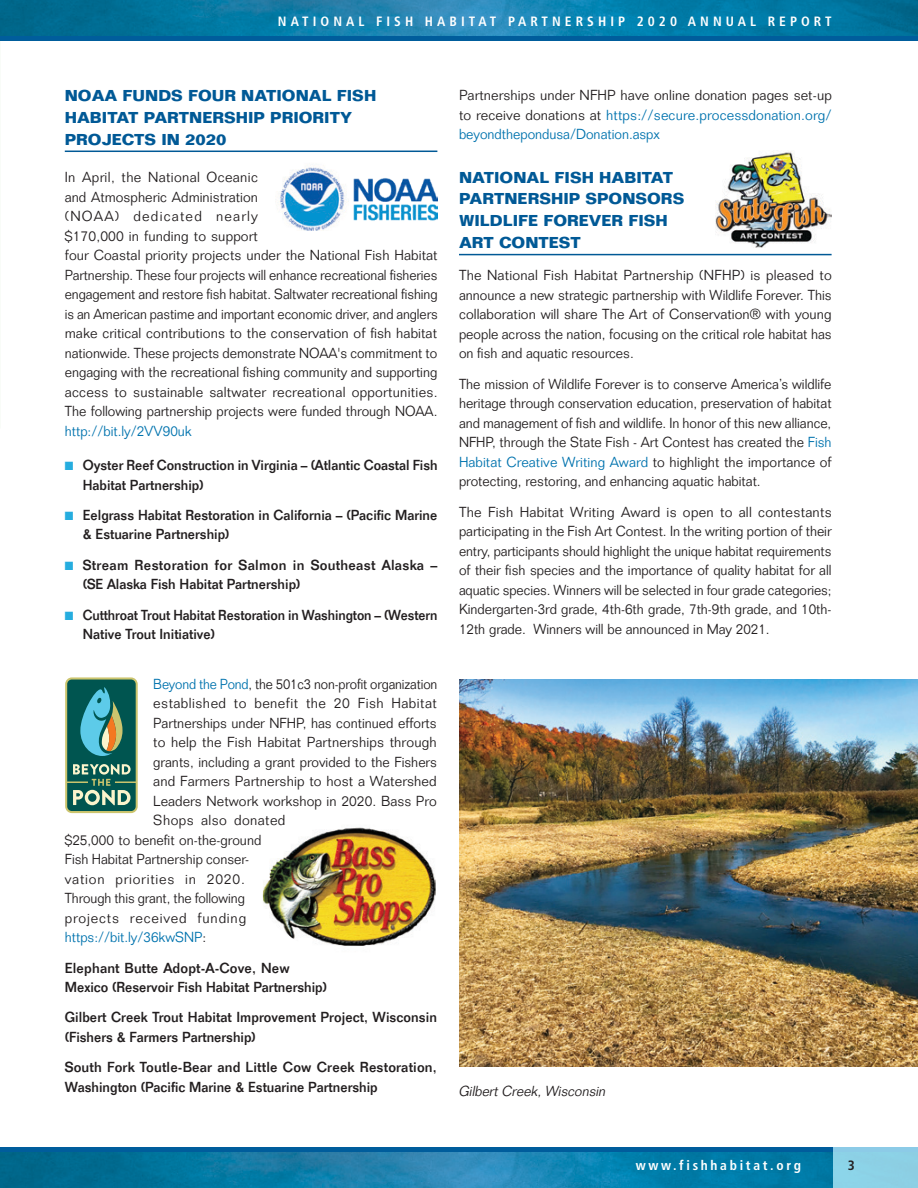
<style>
.page{position:relative;width:918px;height:1188px;background:#fff}
.page>*{position:absolute;margin:0;border:0;box-sizing:border-box;transform-origin:0 0}
.Header_Lvl2{font:700 15.45px/21.8px "Folio Std";color:#005996}
.BodyText{font:300 14.25px/19.5px "Folio Std";color:#231f20;text-align:justify}
.BodyText-2{font:300 14.25px/19.5px "Folio Std";color:#231f20;text-align:justify;scale:.95 1}
.BodyText-3{font:500 14.25px/19.5px "Folio Std";color:#231f20}
.BodyText-4{font:500 14.25px/19.5px "Folio Std";color:#231f20;scale:.95 1}
.BodyText-5{font:500 14.25px/19.5px "Folio Std";color:#231f20;scale:.96 1}
.BodyText-6{font:500 14.25px/19.5px "Folio Std";letter-spacing:.02em;color:#231f20}
.BodyText-7{font:500 14.25px/19.5px "Folio Std";color:#231f20;scale:.93 1}
.BodyText-8{font:300 14.25px "Folio Std";color:#231f20;scale:.92 1}
.BodyText-9{font:300 14.25px "Folio Std";letter-spacing:.035em;color:#231f20}
.BodyText-10{font:300 14.25px "Folio Std";color:#231f20;scale:.94 1}
.BodyText-11{font:300 14.25px "Folio Std";letter-spacing:.055em;color:#231f20}
.BodyText-12{font:300 14.25px "Folio Std";letter-spacing:.06em;color:#231f20}
.BodyText-13{font:300 14.25px "Folio Std";color:#0073ae;scale:.95 1}
.Photo_Caption{font:italic 300 14.25px "Folio Std";color:#231f20;scale:.95 1}
.BodyText-14{font:300 14.25px "Folio Std";letter-spacing:.03em;color:#231f20}
.t1{font:700 condensed 13.5px "Frutiger LT Std";letter-spacing:.3em;color:#fff}
.t2{font:700 condensed 13.5px "Frutiger LT Std";letter-spacing:.2em;color:#fff}
.t3{font:700 condensed 13.5px "Frutiger LT Std";color:#231f20}
.s1{color:#0073ae}
.s2{color:#26addf}
.s3{color:#231f20}
</style>
<div class="page">
<hr style="left:65px;top:151px;width:372px;height:1px;background:#005996">
<img style="left:275px;top:167px;width:162px;height:63px">
<svg style="left:65px;top:677px;width:73px;height:136px"></svg>
<svg style="left:67px;top:680px;width:69px;height:131px;background:#357a70"></svg>
<img style="left:263px;top:827px;width:173px;height:119px">
<hr style="left:459px;top:254px;width:373px;height:1px;background:#005996">
<img style="left:716px;top:151px;width:116px;height:96px">
<img style="left:459px;top:679px;width:459px;height:387px">
<img style="left:0;top:0;width:918px;height:36px">
<div style="left:0;top:36px;width:918px;height:5px;background:#005d9c"></div>
<svg style="left:0;top:1152px;width:833px;height:36px;background:#0e7ca7"></svg>
<div style="left:0;top:1147px;width:918px;height:5px;background:#005d9c"></div>
<div style="left:833px;top:1147px;width:85px;height:41px;background:#8cd1e6"></div>
<p class="t1" style="left:278px;top:13px;width:555px">NATIONAL FISH HABITAT PARTNERSHIP 2020 ANNUAL REPORT</p>
<p class="Header_Lvl2" style="left:65px;top:85px;width:313px">NOAA FUNDS FOUR NATIONAL FISH<br>HABITAT PARTNERSHIP PRIORITY<br>PROJECTS IN 2020</p>
<p class="BodyText" style="left:65px;top:167px;width:374px;text-align:left">In April, the National Oceanic<br>and Atmospheric Administration<br>(NOAA) dedicated nearly<br>$170,000 in funding to support<br>four Coastal priority projects under the National Fish Habitat Partnership. These four projects will enhance recreational fisheries engagement and restore fish habitat. Saltwater recreational fishing is an American pastime and important economic driver, and anglers make critical contributions to the conservation of fish habitat nationwide. These projects demonstrate NOAA's commitment to engaging with the recreational fishing community and supporting access to sustainable saltwater recreational opportunities.<br>The following partnership projects were funded through NOAA. <span class="s1">http://bit.ly/2VV90uk</span></p>
<p class="BodyText-4" style="left:83px;top:455px;width:375px;text-indent:-18px"><span class="s2">■</span> Oyster Reef Construction in Virginia – (Atlantic Coastal Fish<br>Habitat Partnership)</p>
<p class="BodyText-4" style="left:83px;top:505px;width:375px;text-indent:-18px"><span class="s2">■</span> Eelgrass Habitat Restoration in California – (Pacific Marine &amp; Estuarine Partnership)</p>
<p class="BodyText-6" style="left:83px;top:555px;width:356px;text-indent:-18px"><span class="s2">■</span> Stream Restoration for Salmon in Southeast Alaska – (SE Alaska Fish Habitat Partnership)</p>
<p class="BodyText-7" style="left:83px;top:605px;width:383px;text-indent:-18px"><span class="s2">■</span> Cutthroat Trout Habitat Restoration in Washington – (Western<br>Native Trout Initiative)</p>
<p class="BodyText-8" style="left:153px;top:675px;width:310px"><span class="s1">Beyond the Pond</span>, the 501c3 non-profit organization</p>
<p class="BodyText-9" style="left:153px;top:695px;width:285px">established to benefit the 20 Fish Habitat</p>
<p class="BodyText-2" style="left:153px;top:713px;width:300px">Partnerships under NFHP, has continued efforts</p>
<p class="BodyText" style="left:153px;top:732px;width:285px">to help the Fish Habitat Partnerships through</p>
<p class="BodyText-2" style="left:153px;top:752px;width:300px">grants, including a grant provided to the Fishers</p>
<p class="BodyText" style="left:153px;top:771px;width:285px">and Farmers Partnership to host a Watershed</p>
<p class="BodyText" style="left:153px;top:791px;width:285px">Leaders Network workshop in 2020. Bass Pro</p>
<p class="BodyText-14" style="left:153px;top:812px;width:134px">Shops also donated</p>
<p class="BodyText-2" style="left:65px;top:830px;width:208px">$25,000 to benefit on-the-ground</p>
<p class="BodyText-2" style="left:65px;top:849px;width:196px">Fish Habitat Partnership conser-</p>
<p class="BodyText-11" style="left:65px;top:870px;width:182px">vation priorities in 2020.</p>
<p class="BodyText-10" style="left:65px;top:890px;width:193px">Through this grant, the following</p>
<p class="BodyText-12" style="left:65px;top:909px;width:183px">projects received funding</p>
<p class="BodyText-13" style="left:65px;top:929px;width:150px">https://bit.ly/36kwSNP<span class="s3">:</span></p>
<p class="BodyText-3" style="left:65px;top:958px;width:264px">Elephant Butte Adopt-A-Cove, New<br>Mexico (Reservoir Fish Habitat Partnership)</p>
<p class="BodyText-5" style="left:65px;top:1008px;width:389px">Gilbert Creek Trout Habitat Improvement Project, Wisconsin (Fishers &amp; Farmers Partnership)</p>
<p class="BodyText-3" style="left:65px;top:1058px;width:373px">South Fork Toutle-Bear and Little Cow Creek Restoration,<br>Washington (Pacific Marine &amp; Estuarine Partnership</p>
<p class="BodyText" style="left:459px;top:85px;width:374px">Partnerships under NFHP have online donation pages set-up to receive donations at <span class="s1">https://secure.processdonation.org/ beyondthepondusa/Donation.aspx</span></p>
<p class="Header_Lvl2" style="left:459px;top:166px;width:227px">NATIONAL FISH HABITAT<br>PARTNERSHIP SPONSORS<br>WILDLIFE FOREVER FISH<br>ART CONTEST</p>
<p class="BodyText" style="left:459px;top:266px;width:374px">The National Fish Habitat Partnership (NFHP) is pleased to announce a new strategic partnership with Wildlife Forever. This collaboration will share The Art of Conservation® with young people across the nation, focusing on the critical role habitat has on fish and aquatic resources.</p>
<p class="BodyText-2" style="left:459px;top:374px;width:394px">The mission of Wildlife Forever is to conserve America’s wildlife heritage through conservation education, preservation of habitat and management of fish and wildlife. In honor of this new alliance, NFHP, through the State Fish - Art Contest has created the <span class="s1">Fish Habitat Creative Writing Award</span> to highlight the importance of protecting, restoring, and enhancing aquatic habitat.</p>
<p class="BodyText" style="left:459px;top:502px;width:374px">The Fish Habitat Writing Award is open to all contestants participating in the Fish Art Contest. In the writing portion of their entry, participants should highlight the unique habitat requirements of their fish species and the importance of quality habitat for all aquatic species. Winners will be selected in four grade categories; Kindergarten-3rd grade, 4th-6th grade, 7th-9th grade, and 10th-12th grade. Winners will be announced in May 2021.</p>
<p class="Photo_Caption" style="left:458px;top:1082px;width:159px">GilbertCreek,Wisconsin</p>
<p class="t2" style="left:636px;top:1158px;width:167px">www.fishhabitat.org</p>
<p class="t3" style="left:848px;top:1158px;width:9px">3</p>
</div>
